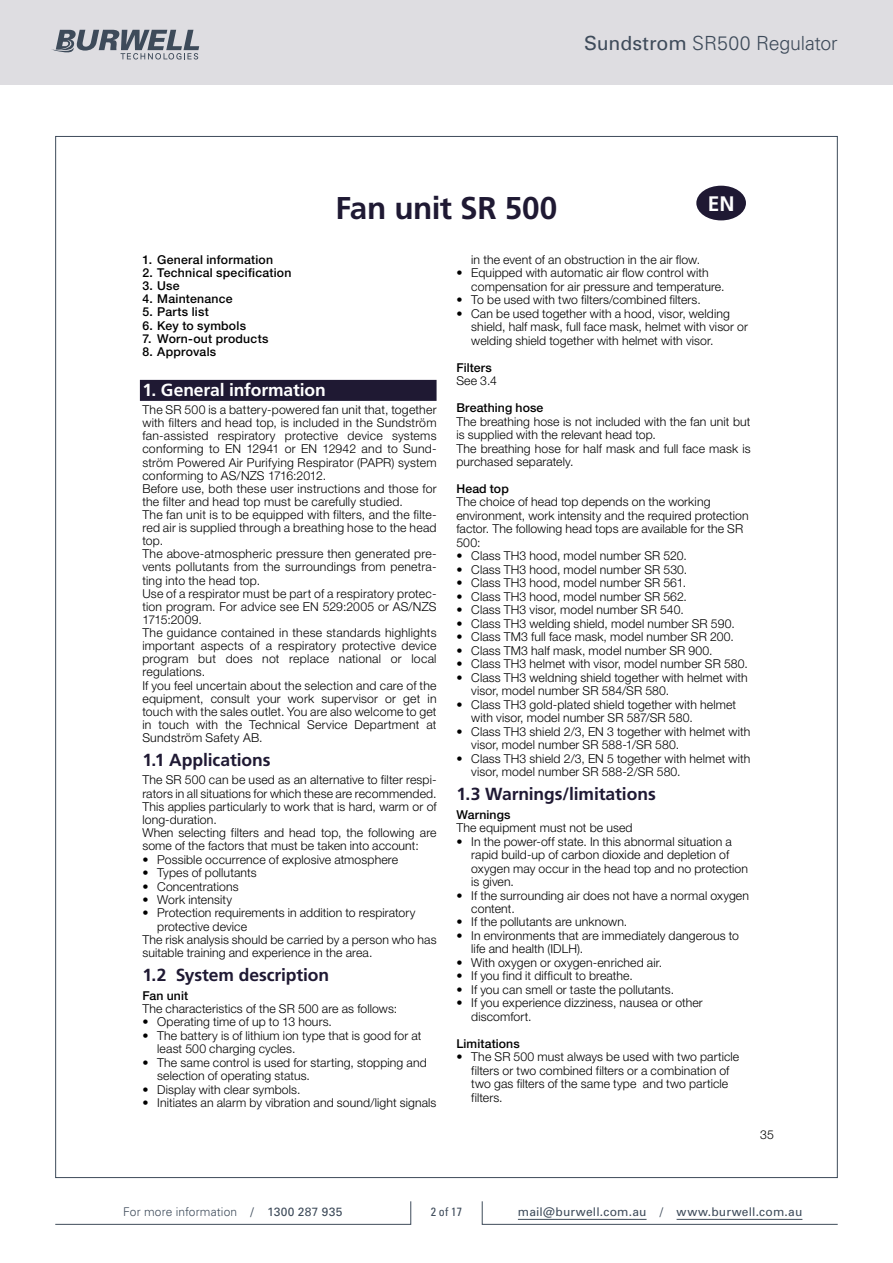
<style>
.page{position:relative;width:893px;height:1263px;background:#fff}
.page>*{position:absolute;margin:0;border:0;box-sizing:border-box;transform-origin:0 0}
.t1{font:700 31.5px "Frutiger LT Pro";letter-spacing:-.015em;color:#1f1933}
.t2{font:700 21px "Frutiger LT Pro";color:#fff}
.t3{font:300 19.5px "Univers";letter-spacing:-.005em;color:#3e4b5a}
.t4{font:700 17.55px "Frutiger LT Pro";letter-spacing:-.005em;color:#1f1933}
.t5{font:700 17.55px "Frutiger LT Pro";letter-spacing:-.005em;color:#fff}
.t6{font:300 12.3px/13px "Helvetica Neue LT Pro";letter-spacing:.01em;color:#000}
.t7{font:500 12.3px "Helvetica Neue LT Pro";letter-spacing:.02em;color:#000}
.t8{font:12px "Univers";letter-spacing:.015em;color:#3e4b5a}
.t9{font:300 12px "Univers";letter-spacing:.01em;color:#3e4b5a}
.t10{font:condensed 12px "Univers";color:#3e4b5a}
.s1{font-weight:400}
</style>
<div class="page">
<div style="left:0;top:0;width:893px;height:85px;background:#dedde1"></div>
<div style="left:697px;top:187px;width:48px;height:33px;background:#1f1933;border-radius:50%"></div>
<div style="left:696px;top:186px;width:50px;height:34px;border:2px solid #1f1933;border-radius:50%"></div>
<div style="left:140px;top:380px;width:297px;height:21px;background:#1f1933"></div>
<svg style="left:51px;top:30px;width:148px;height:30px"></svg>
<svg style="left:55px;top:1201px;width:356px;height:24px"></svg>
<svg style="left:481px;top:1201px;width:357px;height:24px"></svg>
<h3 class="t3" style="left:584px;top:31px;width:255px"><span class="s1">Sundstrom</span> SR500 Regulator</h3>
<h1 class="t1" style="left:335px;top:190px;width:223px">Fan unit SR 500</h1>
<h2 class="t2" style="left:708px;top:191px;width:28px">EN</h2>
<p class="t7" style="left:142px;top:252px;width:132px">1. General information</p>
<p class="t7" style="left:142px;top:265px;width:151px">2. Technical specification</p>
<p class="t7" style="left:142px;top:278px;width:39px">3. Use</p>
<p class="t7" style="left:142px;top:292px;width:92px">4. Maintenance</p>
<p class="t7" style="left:142px;top:305px;width:68px">5. Parts list</p>
<p class="t7" style="left:142px;top:318px;width:105px">6. Key to symbols</p>
<p class="t7" style="left:142px;top:331px;width:128px">7. Worn-out products</p>
<p class="t7" style="left:142px;top:345px;width:75px">8. Approvals</p>
<h3 class="t5" style="left:142px;top:379px;width:185px">1. General information</h3>
<p class="t6" style="left:142px;top:403px;width:296px">The SR 500 is a battery-powered fan unit that, together with filters and head top, is included in the Sundström fan-assisted respiratory protective device systems conforming to EN 12941 or EN 12942 and to Sund&shy;ström Powered Air Purifying Respirator (PAPR) system conforming to AS/NZS 1716:2012.<br>Before use, both these user instructions and those for the filter and head top must be carefully studied.<br>The fan unit is to be equipped with filters, and the filte&shy;red air is supplied through a breathing hose to the head top.<br>The above-atmospheric pressure then generated pre&shy;vents pollutants from the surroundings from penetra&shy;ting into the head top.<br>Use of a respirator must be part of a respiratory protec&shy;tion program. For advice see EN 529:2005 or AS/NZS 1715:2009.<br>The guidance contained in these standards highlights important aspects of a respiratory protective device program but does not replace national or local regulations.<br>If you feel uncertain about the selection and care of the equipment, consult your work supervisor or get in touch with the sales outlet. You are also welcome to get in touch with the Technical Service Department at Sundström Safety AB.</p>
<h3 class="t4" style="left:142px;top:750px;width:130px">1.1 Applications</h3>
<p class="t6" style="left:142px;top:773px;width:296px">The SR 500 can be used as an alternative to filter respi&shy;rators in all situations for which these are recommended.<br>This applies particularly to work that is hard, warm or of long-duration.<br>When selecting filters and head top, the following are some of the factors that must be taken into account:</p>
<p class="t6" style="left:142px;top:852px;width:257px">• Possible occurrence of explosive atmosphere</p>
<p class="t6" style="left:142px;top:866px;width:116px">• Types of pollutants</p>
<p class="t6" style="left:142px;top:879px;width:98px">• Concentrations</p>
<p class="t6" style="left:142px;top:893px;width:91px">• Work intensity</p>
<p class="t6" style="left:142px;top:906px;width:275px">• Protection requirements in addition to respiratory</p>
<p class="t6" style="left:157px;top:920px;width:91px">protective device</p>
<p class="t6" style="left:142px;top:933px;width:296px">The risk analysis should be carried by a person who has</p>
<p class="t6" style="left:142px;top:946px;width:232px">suitable training and experience in the area.</p>
<h3 class="t4" style="left:142px;top:965px;width:188px">1.2 System description</h3>
<p class="t7" style="left:142px;top:988px;width:47px">Fan unit</p>
<p class="t6" style="left:142px;top:1001px;width:256px">The characteristics of the SR 500 are as follows:</p>
<p class="t6" style="left:142px;top:1015px;width:191px">• Operating time of up to 13 hours.</p>
<p class="t6" style="left:157px;top:1028px;width:266px;line-height:13.5px;text-indent:-15px">• The battery is of lithium ion type that is good for at least 500 charging cycles.</p>
<p class="t6" style="left:157px;top:1055px;width:271px;line-height:13.5px;text-indent:-15px">• The same control is used for starting, stopping and selection of operating status.</p>
<p class="t6" style="left:142px;top:1082px;width:160px">• Display with clear symbols.</p>
<p class="t6" style="left:142px;top:1096px;width:296px">• Initiates an alarm by vibration and sound/light signals</p>
<p class="t6" style="left:471px;top:253px;width:230px">in the event of an obstruction in the air flow.</p>
<p class="t6" style="left:471px;top:266px;width:255px;line-height:13.5px;text-indent:-15px">• Equipped with automatic air flow control with compensation for air pressure and temperature.</p>
<p class="t6" style="left:456px;top:293px;width:246px">• To be used with two filters/combined filters.</p>
<p class="t6" style="left:471px;top:306px;width:278px;line-height:13.5px;text-indent:-15px">• Can be used together with a hood, visor, welding shield, half mask, full face mask, helmet with visor or welding shield together with helmet with visor.</p>
<p class="t7" style="left:456px;top:360px;width:37px">Filters</p>
<p class="t6" style="left:456px;top:374px;width:42px">See 3.4</p>
<p class="t7" style="left:456px;top:400px;width:88px">Breathing hose</p>
<p class="t6" style="left:456px;top:414px;width:296px;line-height:13.5px">The breathing hose is not included with the fan unit but is supplied with the relevant head top.<br>The breathing hose for half mask and full face mask is purchased separately.</p>
<p class="t7" style="left:456px;top:481px;width:54px">Head top</p>
<p class="t6" style="left:456px;top:495px;width:294px;line-height:13.5px">The choice of head top depends on the working environment, work intensity and the required protection factor. The following head tops are available for the SR 500:</p>
<p class="t6" style="left:456px;top:549px;width:232px">• Class TH3 hood, model number SR 520.</p>
<p class="t6" style="left:456px;top:563px;width:232px">• Class TH3 hood, model number SR 530.</p>
<p class="t6" style="left:456px;top:576px;width:231px">• Class TH3 hood, model number SR 561.</p>
<p class="t6" style="left:456px;top:590px;width:232px">• Class TH3 hood, model number SR 562.</p>
<p class="t6" style="left:456px;top:603px;width:229px">• Class TH3 visor, model number SR 540.</p>
<p class="t6" style="left:456px;top:617px;width:280px">• Class TH3 welding shield, model number SR 590.</p>
<p class="t6" style="left:456px;top:630px;width:279px">• Class TM3 full face mask, model number SR 200.</p>
<p class="t6" style="left:456px;top:643px;width:258px">• Class TM3 half mask, model number SR 900.</p>
<p class="t6" style="left:456px;top:657px;width:293px">• Class TH3 helmet with visor, model number SR 580.</p>
<p class="t6" style="left:471px;top:670px;width:278px;line-height:13.5px;text-indent:-15px">• Class TH3 weldning shield together with helmet with visor, model number SR 584/SR 580.</p>
<p class="t6" style="left:471px;top:697px;width:266px;line-height:13.5px;text-indent:-15px">• Class TH3 gold-plated shield together with helmet with visor, model number SR 587/SR 580.</p>
<p class="t6" style="left:471px;top:724px;width:281px;line-height:13.5px;text-indent:-15px">• Class TH3 shield 2/3, EN 3 together with helmet with visor, model number SR 588-1/SR 580.</p>
<p class="t6" style="left:471px;top:751px;width:281px;line-height:13.5px;text-indent:-15px">• Class TH3 shield 2/3, EN 5 together with helmet with visor, model number SR 588-2/SR 580.</p>
<h3 class="t4" style="left:456px;top:784px;width:201px">1.3 Warnings/limitations</h3>
<p class="t7" style="left:456px;top:807px;width:56px">Warnings</p>
<p class="t6" style="left:456px;top:821px;width:178px">The equipment must not be used</p>
<p class="t6" style="left:471px;top:834px;width:278px;line-height:13.5px;text-indent:-15px">• In the power-off state. In this abnormal situation a rapid build-up of carbon dioxide and depletion of oxygen may occur in the head top and no protection is given.</p>
<p class="t6" style="left:471px;top:888px;width:279px;line-height:13.5px;text-indent:-15px">• If the surrounding air does not have a normal oxygen content.</p>
<p class="t6" style="left:456px;top:915px;width:172px">• If the pollutants are unknown.</p>
<p class="t6" style="left:471px;top:928px;width:269px;line-height:13.5px;text-indent:-15px">• In environments that are immediately dangerous to life and health (IDLH).</p>
<p class="t6" style="left:456px;top:956px;width:207px">• With oxygen or oxygen-enriched air.</p>
<p class="t6" style="left:456px;top:969px;width:178px">• If you find it difficult to breathe.</p>
<p class="t6" style="left:456px;top:983px;width:219px">• If you can smell or taste the pollutants.</p>
<p class="t6" style="left:471px;top:996px;width:233px;line-height:13.5px;text-indent:-15px">• If you experience dizziness, nausea or other discomfort.</p>
<p class="t7" style="left:456px;top:1036px;width:65px">Limitations</p>
<p class="t6" style="left:471px;top:1050px;width:270px;line-height:13.5px;text-indent:-15px">• The SR 500 must always be used with two particle filters or two combined filters or a combination of two gas filters of the same type and two particle filters.</p>
<p class="t6" style="left:760px;top:1127px;width:15px">35</p>
<p class="t9" style="left:123px;top:1205px;width:221px">For more information <span class="s1">/ 1300 287 935</span></p>
<p class="t10" style="left:431px;top:1204px;width:33px">2 of 17</p>
<p class="t8" style="left:518px;top:1204px;width:286px">mail@burwell.com.au / www.burwell.com.au</p>
</div>
